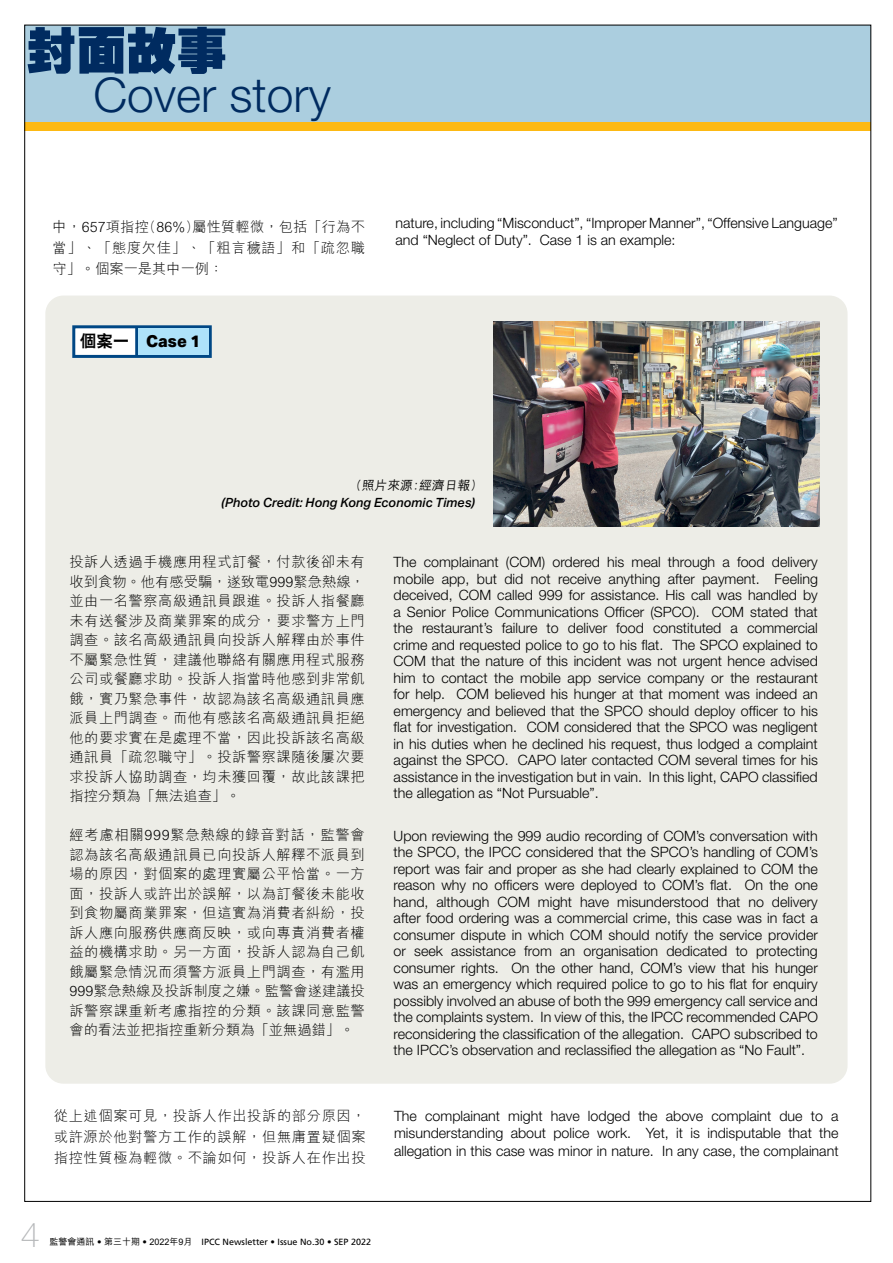
<style>
.page{position:relative;width:893px;height:1263px;background:#fff}
.page>*{position:absolute;margin:0;border:0;box-sizing:border-box;transform-origin:0 0}
.t1{font:800 50.25px "C Hei HK";color:#002b60}
.t2{font:300 48px "Helvetica Neue";color:#002b60}
.t3{font:100 34.5px "Helvetica Neue";color:#b6b8ba}
.t4{font:800 16.5px "Aktiv Grotesk";color:#000}
.t5{font:300 14.25px/16.5px "Helvetica Neue";color:#000;text-align:justify}
.t6{font:300 14.25px/19.5px "M Hei HK";letter-spacing:.04em;color:#000;text-align:justify}
.t7{font:italic 500 12.75px "Aktiv Grotesk";color:#000}
.t8{font:500 12.75px "M Hei HK";color:#000}
.t9{font:9px "Frutiger";color:#000}
.s1{font-family:"C Hei 2 HK"}
.s2{font-family:"M Hei HK";font-weight:500}
</style>
<div class="page">
<div style="left:25px;top:25px;width:846px;height:105px;background:#abcedf"></div>
<div style="left:25px;top:122px;width:846px;height:9px;background:#fdb913"></div>
<div style="left:45px;top:296px;width:802px;height:788px;background:#edede7;border-radius:18px"></div>
<div style="left:72px;top:325px;width:140px;height:33px;background:#fff;border:3px solid #004785"></div>
<hr style="left:135px;top:327px;width:3px;height:29px;background:#004785">
<div style="left:138px;top:328px;width:71px;height:27px;background:#aee2fa"></div>
<img style="left:494px;top:322px;width:325px;height:205px">
<h1 class="t1" style="left:26px;top:17px;width:202px">封面故事</h1>
<h2 class="t2" style="left:93px;top:65px;width:239px">Cover story</h2>
<p class="t6" style="left:52px;top:216px;width:314px;line-height:21px">中，657項指控(86%)屬性質輕微，包括「行為不當」、「態度欠佳」、「粗言穢語」和「疏忽職守」。個案一是其中一例：</p>
<p class="t5" style="left:395px;top:214px;width:444px;line-height:17.2px">nature, including “Misconduct”, “Improper Manner”, “Offensive Language” and “Neglect of Duty”. Case 1 is an example:</p>
<p class="t4" style="left:80px;top:331px;width:122px"><span class="s1">個案一</span> Case 1</p>
<p class="t8" style="left:355px;top:476px;width:124px">(照片來源：經濟日報)</p>
<p class="t7" style="left:221px;top:495px;width:255px">(Photo Credit: Hong Kong Economic Times)</p>
<p class="t6" style="left:69px;top:552px;width:297px">投訴人透過手機應用程式訂餐，付款後卻未有收到食物。他有感受騙，遂致電999緊急熱線，並由一名警察高級通訊員跟進。投訴人指餐廳未有送餐涉及商業罪案的成分，要求警方上門調查。該名高級通訊員向投訴人解釋由於事件不屬緊急性質，建議他聯絡有關應用程式服務公司或餐廳求助。投訴人指當時他感到非常飢餓，實乃緊急事件，故認為該名高級通訊員應派員上門調查。而他有感該名高級通訊員拒絕他的要求實在是處理不當，因此投訴該名高級通訊員「疏忽職守」。投訴警察課隨後屢次要求投訴人協助調查，均未獲回覆，故此該課把指控分類為「無法追查」。</p>
<p class="t6" style="left:69px;top:825px;width:297px">經考慮相關999緊急熱線的錄音對話，監警會認為該名高級通訊員已向投訴人解釋不派員到場的原因，對個案的處理實屬公平恰當。一方面，投訴人或許出於誤解，以為訂餐後未能收到食物屬商業罪案，但這實為消費者糾紛，投訴人應向服務供應商反映，或向專責消費者權益的機構求助。另一方面，投訴人認為自己飢餓屬緊急情況而須警方派員上門調查，有濫用999緊急熱線及投訴制度之嫌。監警會遂建議投訴警察課重新考慮指控的分類。該課同意監警會的看法並把指控重新分類為「並無過錯」。</p>
<p class="t5" style="left:394px;top:554px;width:426px">The complainant (COM) ordered his meal through a food delivery mobile app, but did not receive anything after payment. Feeling deceived, COM called 999 for assistance. His call was handled by a Senior Police Communications Officer (SPCO). COM stated that the restaurant’s failure to deliver food constituted a commercial crime and requested police to go to his flat. The SPCO explained to COM that the nature of this incident was not urgent hence advised him to contact the mobile app service company or the restaurant for help. COM believed his hunger at that moment was indeed an emergency and believed that the SPCO should deploy officer to his flat for investigation. COM considered that the SPCO was negligent in his duties when he declined his request, thus lodged a complaint against the SPCO. CAPO later contacted COM several times for his assistance in the investigation but in vain. In this light, CAPO classified the allegation as “Not Pursuable”.</p>
<p class="t5" style="left:394px;top:827px;width:426px">Upon reviewing the 999 audio recording of COM’s conversation with the SPCO, the IPCC considered that the SPCO’s handling of COM’s report was fair and proper as she had clearly explained to COM the reason why no officers were deployed to COM’s flat. On the one hand, although COM might have misunderstood that no delivery after food ordering was a commercial crime, this case was in fact a consumer dispute in which COM should notify the service provider or seek assistance from an organisation dedicated to protecting consumer rights. On the other hand, COM’s view that his hunger was an emergency which required police to go to his flat for enquiry possibly involved an abuse of both the 999 emergency call service and the complaints system. In view of this, the IPCC recommended CAPO reconsidering the classification of the allegation. CAPO subscribed to the IPCC’s observation and reclassified the allegation as “No Fault”.</p>
<p class="t6" style="left:54px;top:1104px;width:313px;line-height:21px">從上述個案可見，投訴人作出投訴的部分原因，或許源於他對警方工作的誤解，但無庸置疑個案指控性質極為輕微。不論如何，投訴人在作出投</p>
<p class="t5" style="left:394px;top:1107px;width:446px;line-height:17.2px">The complainant might have lodged the above complaint due to a misunderstanding about police work. Yet, it is indisputable that the allegation in this case was minor in nature. In any case, the complainant</p>
<h3 class="t3" style="left:21px;top:1215px;width:21px">4</h3>
<p class="t9" style="left:50px;top:1236px;width:323px"><span class="s2">監警會通訊</span> • <span class="s2">第三十期</span> • <span class="s2">2022年9月</span> IPCC Newsletter • Issue No.30 • SEP 2022</p>
</div>
